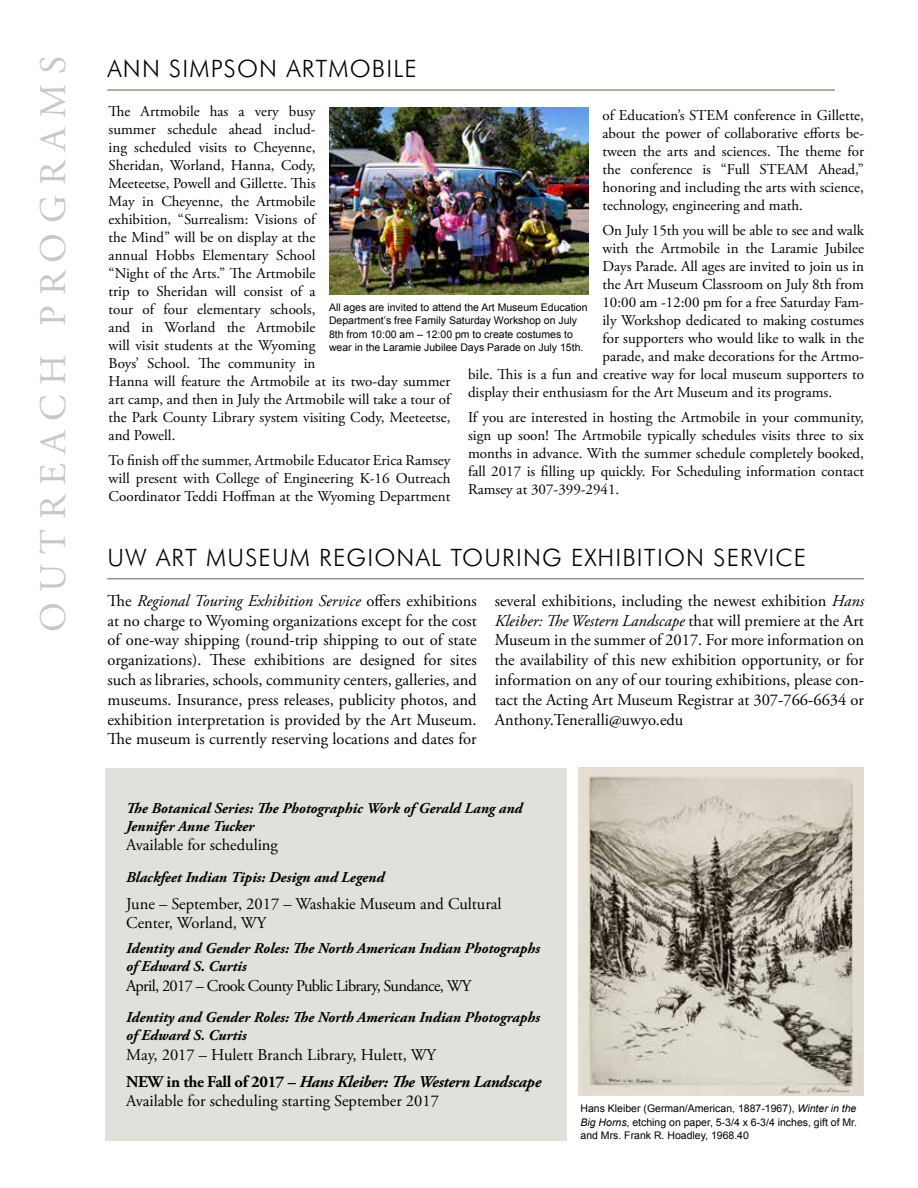
<style>
.page{position:relative;width:918px;height:1188px;background:#fff}
.page>*{position:absolute;margin:0;border:0;box-sizing:border-box;transform-origin:0 0}
.t1{font:37.5px "Adobe Garamond Pro";letter-spacing:.265em;color:#c7c8ca}
.t2{font:300 24px "Futura BT";letter-spacing:.05em;color:#000}
.t3{font:16.5px/19.8px "Adobe Garamond Pro";color:#000}
.t4{font:16.5px "Adobe Garamond Pro";letter-spacing:-.04em;color:#000}
.t5{font:15px/18px "Adobe Garamond Pro";color:#000;text-align:justify}
.t6{font:italic 700 15px/18px "Adobe Garamond Pro";color:#000}
.t7{font:10.5px/13.5px "Arial";color:#000;text-align:justify}
.s1{font-style:italic}
.s2{font-weight:700}
.s3{font-weight:700;font-style:italic}
</style>
<div class="page">
<hr style="left:107px;top:578px;width:757px;height:1px;background:#93957d">
<hr style="left:107px;top:89px;width:728px;height:2px;background:#93957d">
<div style="left:106px;top:768px;width:461px;height:372px;background:#e2e0da"></div>
<img style="left:579px;top:767px;width:285px;height:329px">
<img style="left:329px;top:108px;width:260px;height:186px">
<h1 class="t1" style="left:31px;top:632px;width:578px;rotate:-90deg">OUTREACH PROGRAMS</h1>
<h2 class="t2" style="left:107px;top:54px;width:311px">ANN SIMPSON ARTMOBILE</h2>
<p class="t5" style="left:109px;top:103px;width:343px;text-align:left">The Artmobile has a very busy<br>summer schedule ahead includ-<br>ing scheduled visits to Cheyenne,<br>Sheridan, Worland, Hanna, Cody,<br>Meeteetse, Powell and Gillette. This<br>May in Cheyenne, the Artmobile<br>exhibition, “Surrealism: Visions of<br>the Mind” will be on display at the<br>annual Hobbs Elementary School<br>“Night of the Arts.” The Artmobile<br>trip to Sheridan will consist of a<br>tour of four elementary schools,<br>and in Worland the Artmobile<br>will visit students at the Wyoming<br>Boys’ School. The community in<br>Hanna will feature the Artmobile at its two-day summer art camp, and then in July the Artmobile will take a tour of the Park County Library system visiting Cody, Meeteetse, and Powell.</p>
<p class="t5" style="left:109px;top:452px;width:343px">To finish off the summer, Artmobile Educator Erica Ramsey will present with College of Engineering K-16 Outreach Coordinator Teddi Hoffman at the Wyoming Department</p>
<p class="t5" style="left:602px;top:107px;width:263px">of Education’s STEM conference in Gillette, about the power of collaborative efforts be&shy;tween the arts and sciences. The theme for the conference is “Full STEAM Ahead,” honoring and including the arts with science, technology, engineering and math.</p>
<p class="t5" style="left:602px;top:222px;width:263px">On July 15th you will be able to see and walk</p>
<p class="t5" style="left:602px;top:240px;width:263px">with the Artmobile in the Laramie Jubilee</p>
<p class="t5" style="left:602px;top:258px;width:263px">Days Parade. All ages are invited to join us in</p>
<p class="t5" style="left:602px;top:276px;width:263px">the Art Museum Classroom on July 8th from</p>
<p class="t5" style="left:602px;top:294px;width:263px">10:00 am -12:00 pm for a free Saturday Fam-</p>
<p class="t5" style="left:602px;top:312px;width:263px">ily Workshop dedicated to making costumes</p>
<p class="t5" style="left:602px;top:330px;width:263px">for supporters who would like to walk in the</p>
<p class="t5" style="left:602px;top:348px;width:263px">parade, and make decorations for the Artmo-</p>
<p class="t5" style="left:468px;top:366px;width:398px">bile. This is a fun and creative way for local museum supporters to</p>
<p class="t5" style="left:468px;top:384px;width:366px">display their enthusiasm for the Art Museum and its programs.</p>
<p class="t5" style="left:468px;top:409px;width:398px">If you are interested in hosting the Artmobile in your community, sign up soon! The Artmobile typically schedules visits three to six months in advance. With the summer schedule completely booked, fall 2017 is filling up quickly. For Scheduling information contact Ramsey at 307-399-2941.</p>
<p class="t7" style="left:329px;top:301px;width:260px;text-align:left">All ages are invited to attend the Art Museum Education Department’s free Family Saturday Workshop on July 8th from 10:00 am – 12:00 pm to create costumes to wear in the Laramie Jubilee Days Parade on July 15th.</p>
<h2 class="t2" style="left:107px;top:543px;width:700px">UW ART MUSEUM REGIONAL TOURING EXHIBITION SERVICE</h2>
<p class="t3" style="left:107px;top:591px;width:371px;text-align:justify">The <span class="s1">Regional Touring Exhibition Service</span> offers exhibitions at no charge to Wyoming organizations except for the cost of one-way shipping (round-trip shipping to out of state organizations). These exhibitions are designed for sites such as libraries, schools, community centers, galleries, and museums. Insurance, press releases, publicity photos, and exhibition interpretation is provided by the Art Museum.<br>The museum is currently reserving locations and dates for</p>
<p class="t3" style="left:495px;top:591px;width:371px;text-align:justify">several exhibitions, including the newest exhibition <span class="s1">Hans Kleiber: The Western Landscape</span> that will premiere at the Art Museum in the summer of 2017. For more information on the availability of this new exhibition opportunity, or for information on any of our touring exhibitions, please con&shy;tact the Acting Art Museum Registrar at 307-766-6634 or Anthony.Teneralli@uwyo.edu</p>
<p class="t6" style="left:126px;top:799px;width:398px">The Botanical Series: The Photographic Work of Gerald Lang and<br>Jennifer Anne Tucker</p>
<p class="t3" style="left:126px;top:836px;width:153px">Available for scheduling</p>
<p class="t6" style="left:126px;top:869px;width:260px">Blackfeet Indian Tipis: Design and Legend</p>
<p class="t3" style="left:126px;top:894px;width:377px">June – September, 2017 – Washakie Museum and Cultural<br>Center, Worland, WY</p>
<p class="t6" style="left:126px;top:940px;width:415px">Identity and Gender Roles: The North American Indian Photographs of Edward S. Curtis</p>
<p class="t4" style="left:126px;top:976px;width:347px">April, 2017 – Crook County Public Library, Sundance, WY</p>
<p class="t6" style="left:126px;top:1009px;width:415px">Identity and Gender Roles: The North American Indian Photographs of Edward S. Curtis</p>
<p class="t3" style="left:126px;top:1042px;width:417px;line-height:26.5px">May, 2017 – Hulett Branch Library, Hulett, WY<br><span class="s2">NEW in the Fall of 2017 –</span> <span class="s3">Hans Kleiber: The Western Landscape</span></p>
<p class="t3" style="left:126px;top:1092px;width:314px">Available for scheduling starting September 2017</p>
<p class="t7" style="left:580px;top:1102px;width:278px">Hans Kleiber (German/American, 1887-1967), <span class="s1">Winter in the Big Horns</span>, etching on paper, 5-3/4 x 6-3/4 inches, gift of Mr. and Mrs. Frank R. Hoadley, 1968.40</p>
</div>
